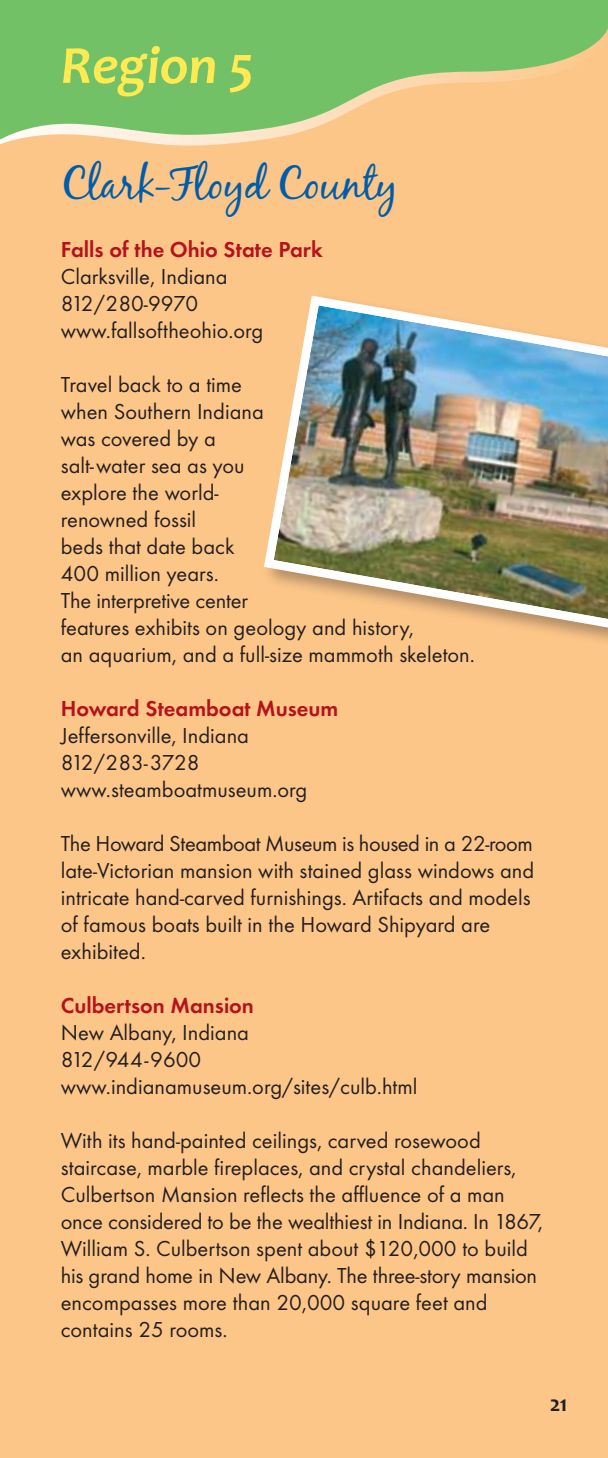
<style>
.page{position:relative;width:608px;height:1458px;background:#fdc689}
.page>*{position:absolute;margin:0;border:0;box-sizing:border-box;transform-origin:0 0}
.t1{font:italic 700 54px "Candara";color:#ffea53}
.t2{font:45px "Black Jack";color:#005daa}
.t3{font:22.5px/27px "Futura T";color:#231f20}
.t4{font:600 22.5px "Futura T";color:#b5121b}
.t5{font:700 22.5px "Candara";color:#231f20}
</style>
<div class="page">
<svg style="left:0;top:0;width:608px;height:146px;fill:#73c167"></svg>
<img style="left:264px;top:295px;width:344px;height:340px">
<h1 class="t1" style="left:61px;top:31px;width:195px">Region 5</h1>
<h2 class="t2" style="left:61px;top:156px;width:338px">Clark-Floyd County</h2>
<p class="t4" style="left:61px;top:237px;width:263px">Falls of the Ohio State Park</p>
<p class="t3" style="left:61px;top:263px;width:204px">Clarksville, Indiana<br>812/280-9970 www.fallsoftheohio.org</p>
<p class="t3" style="left:61px;top:371px;width:415px">Travel back to a time<br>when Southern Indiana<br>was covered by a<br>salt-water sea as you<br>explore the world-<br>renowned fossil<br>beds that date back<br>400 million years.<br>The interpretive center<br>features exhibits on geology and history,<br>an aquarium, and a full-size mammoth skeleton.</p>
<p class="t4" style="left:61px;top:696px;width:279px">Howard Steamboat Museum</p>
<p class="t3" style="left:61px;top:722px;width:248px">Jeffersonville, Indiana<br>812/283-3728 www.steamboatmuseum.org</p>
<p class="t3" style="left:61px;top:830px;width:475px">The Howard Steamboat Museum is housed in a 22-room late-Victorian mansion with stained glass windows and intricate hand-carved furnishings. Artifacts and models of famous boats built in the Howard Shipyard are exhibited.</p>
<p class="t4" style="left:61px;top:993px;width:195px">Culbertson Mansion</p>
<p class="t3" style="left:61px;top:1019px;width:358px">New Albany, Indiana<br>812/944-9600 www.indianamuseum.org/sites/culb.html</p>
<p class="t3" style="left:61px;top:1127px;width:483px">With its hand-painted ceilings, carved rosewood staircase, marble fireplaces, and crystal chandeliers, Culbertson Mansion reflects the affluence of a man once considered to be the wealthiest in Indiana. In 1867, William S. Culbertson spent about $120,000 to build his grand home in New Albany. The three-story mansion encompasses more than 20,000 square feet and contains 25 rooms.</p>
<p class="t5" style="left:550px;top:1390px;width:19px">21</p>
</div>
